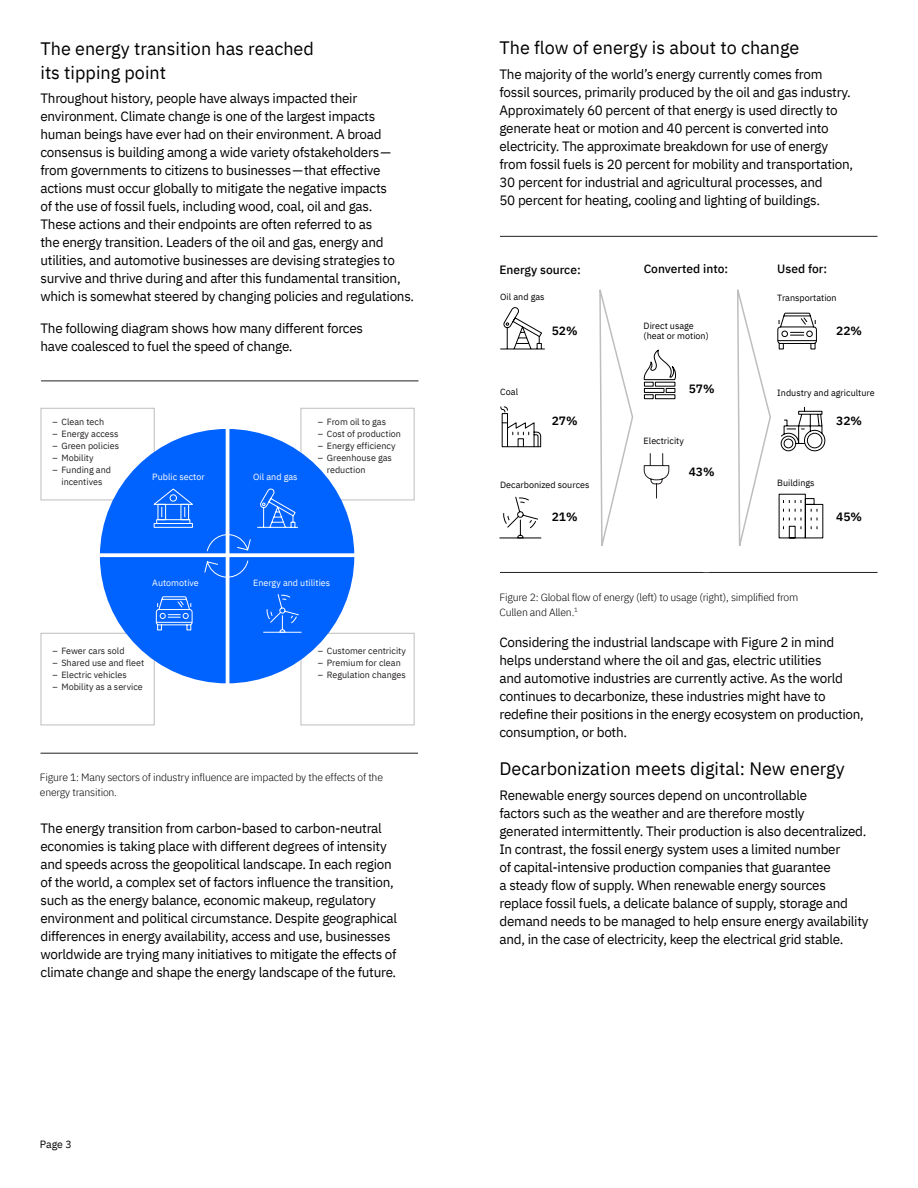
<style>
.page{position:relative;width:918px;height:1188px;background:#fff}
.page>*{position:absolute;margin:0;border:0;box-sizing:border-box;transform-origin:0 0}
.t1{font:18px/24px "IBM Plex Sans";color:#000}
.t2{font:13.5px/18px "IBM Plex Sans";letter-spacing:-.02em;color:#000}
.t3{font:500 12px "IBM Plex Sans";color:#000}
.t4{font:600 12px "IBM Plex Sans";color:#000}
.t5{font:300 10.5px/15px "IBM Plex Sans";letter-spacing:-.02em;color:#000}
.t6{font:10.5px "IBM Plex Sans";color:#000}
.t7{font:9px/12px "IBM Plex Sans";color:#231f20}
.t8{font:9px "IBM Plex Sans";color:#000}
.t9{font:9px "IBM Plex Sans";color:#fff}
</style>
<div class="page">
<svg style="left:40px;top:407px;width:375px;height:319px"></svg>
<div style="left:655px;top:394px;width:20px;height:5px;border:1px solid #000"></div>
<div style="left:644px;top:394px;width:10px;height:5px;border:1px solid #000"></div>
<hr style="left:500px;top:572px;width:378px;height:1px;background:#231f20">
<hr style="left:40px;top:753px;width:378px;height:1px;background:#231f20">
<hr style="left:41px;top:381px;width:377px;height:1px;background:#231f20">
<hr style="left:500px;top:236px;width:377px;height:1px;background:#231f20">
<div style="left:100px;top:429px;width:254px;height:254px;background:#0062ff;border-radius:50%"></div>
<svg style="left:97px;top:553px;width:259px;height:4px"></svg>
<hr style="left:226px;top:427px;width:3px;height:258px;background:#fff">
<svg style="left:153px;top:488px;width:40px;height:40px"></svg>
<svg style="left:155px;top:596px;width:38px;height:35px"></svg>
<svg style="left:263px;top:594px;width:39px;height:39px"></svg>
<svg style="left:204px;top:488px;width:95px;height:91px"></svg>
<svg style="left:599px;top:289px;width:35px;height:257px"></svg>
<svg style="left:500px;top:307px;width:45px;height:43px"></svg>
<svg style="left:643px;top:349px;width:33px;height:44px"></svg>
<svg style="left:500px;top:406px;width:42px;height:42px"></svg>
<svg style="left:643px;top:453px;width:27px;height:46px"></svg>
<svg style="left:737px;top:289px;width:89px;height:257px"></svg>
<svg style="left:499px;top:496px;width:43px;height:43px"></svg>
<h4 class="t1" style="left:40px;top:35px;width:275px">The energy transition has reached its tipping point</h4>
<p class="t2" style="left:40px;top:88px;width:375px">Throughout history, people have always impacted their environment. Climate change is one of the largest impacts human beings have ever had on their environment. A broad consensus is building among a wide variety ofstakeholders— from governments to citizens to businesses—that effective actions must occur globally to mitigate the negative impacts<br>of the use of fossil fuels, including wood, coal, oil and gas.<br>These actions and their endpoints are often referred to as<br>the energy transition. Leaders of the oil and gas, energy and utilities, and automotive businesses are devising strategies to survive and thrive during and after this fundamental transition, which is somewhat steered by changing policies and regulations.</p>
<p class="t2" style="left:40px;top:318px;width:324px">The following diagram shows how many different forces have coalesced to fuel the speed of change.</p>
<p class="t7" style="left:52px;top:415px;width:53px">– Clean tech</p>
<p class="t7" style="left:52px;top:427px;width:68px">– Energy access</p>
<p class="t7" style="left:52px;top:439px;width:68px">– Green policies</p>
<p class="t7" style="left:52px;top:451px;width:43px">– Mobility</p>
<p class="t7" style="left:52px;top:463px;width:60px;text-align:center">– Funding and incentives</p>
<p class="t9" style="left:152px;top:470px;width:54px">Public sector</p>
<p class="t9" style="left:253px;top:470px;width:46px">Oil and gas</p>
<p class="t7" style="left:318px;top:415px;width:70px">– From oil to gas</p>
<p class="t7" style="left:318px;top:427px;width:85px">– Cost of production</p>
<p class="t7" style="left:318px;top:439px;width:79px">– Energy efficiency</p>
<p class="t7" style="left:327px;top:451px;width:67px;text-indent:-9px">– Greenhouse gas reduction</p>
<p class="t9" style="left:152px;top:576px;width:48px">Automotive</p>
<p class="t9" style="left:253px;top:576px;width:79px">Energy and utilities</p>
<p class="t7" style="left:52px;top:644px;width:74px">– Fewer cars sold</p>
<p class="t7" style="left:52px;top:656px;width:93px">– Shared use and fleet</p>
<p class="t7" style="left:52px;top:668px;width:76px">– Electric vehicles</p>
<p class="t7" style="left:52px;top:680px;width:92px">– Mobility as a service</p>
<p class="t7" style="left:318px;top:644px;width:90px">– Customer centricity</p>
<p class="t7" style="left:318px;top:656px;width:84px">– Premium for clean</p>
<p class="t7" style="left:318px;top:668px;width:89px">– Regulation changes</p>
<p class="t5" style="left:40px;top:769px;width:345px">Figure 1: Many sectors of industry influence are impacted by the effects of the energy transition.</p>
<p class="t2" style="left:40px;top:819px;width:358px">The energy transition from carbon-based to carbon-neutral economies is taking place with different degrees of intensity and speeds across the geopolitical landscape. In each region of the world, a complex set of factors influence the transition, such as the energy balance, economic makeup, regulatory environment and political circumstance. Despite geographical differences in energy availability, access and use, businesses worldwide are trying many initiatives to mitigate the effects of climate change and shape the energy landscape of the future.</p>
<p class="t6" style="left:40px;top:1136px;width:33px">Page 3</p>
<h4 class="t1" style="left:500px;top:34px;width:301px">The flow of energy is about to change</h4>
<p class="t2" style="left:500px;top:64px;width:355px">The majority of the world’s energy currently comes from fossil sources, primarily produced by the oil and gas industry.<br>Approximately 60 percent of that energy is used directly to generate heat or motion and 40 percent is converted into electricity. The approximate breakdown for use of energy from fossil fuels is 20 percent for mobility and transportation, 30 percent for industrial and agricultural processes, and<br>50 percent for heating, cooling and lighting of buildings.</p>
<p class="t3" style="left:500px;top:260px;width:83px">Energy source:</p>
<p class="t3" style="left:644px;top:259px;width:86px">Converted into:</p>
<p class="t3" style="left:777px;top:259px;width:51px">Used for:</p>
<p class="t8" style="left:500px;top:290px;width:46px">Oil and gas</p>
<p class="t8" style="left:777px;top:290px;width:61px">Transportation</p>
<p class="t8" style="left:644px;top:319px;width:52px">Direct usage</p>
<p class="t4" style="left:552px;top:321px;width:27px">52%</p>
<p class="t4" style="left:836px;top:321px;width:27px">22%</p>
<p class="t8" style="left:644px;top:329px;width:67px">(heat or motion)</p>
<p class="t8" style="left:500px;top:385px;width:19px">Coal</p>
<p class="t4" style="left:689px;top:379px;width:27px">57%</p>
<p class="t8" style="left:777px;top:386px;width:99px">Industry and agriculture</p>
<p class="t4" style="left:552px;top:412px;width:27px">27%</p>
<p class="t4" style="left:836px;top:412px;width:27px">32%</p>
<p class="t8" style="left:644px;top:434px;width:42px">Electricity</p>
<p class="t4" style="left:689px;top:462px;width:27px">43%</p>
<p class="t8" style="left:500px;top:478px;width:91px">Decarbonized sources</p>
<p class="t8" style="left:777px;top:476px;width:39px">Buildings</p>
<p class="t4" style="left:552px;top:507px;width:27px">21%</p>
<p class="t4" style="left:836px;top:507px;width:27px">45%</p>
<p class="t5" style="left:500px;top:589px;width:300px">Figure 2: Global flow of energy (left) to usage (right), simplified from</p>
<p class="t5" style="left:500px;top:604px;width:80px">Cullen and Allen.<sup>1</sup></p>
<p class="t2" style="left:500px;top:633px;width:345px">Considering the industrial landscape with Figure 2 in mind helps understand where the oil and gas, electric utilities and automotive industries are currently active. As the world continues to decarbonize, these industries might have to</p>
<p class="t2" style="left:500px;top:705px;width:366px">redefine their positions in the energy ecosystem on production,</p>
<p class="t2" style="left:500px;top:723px;width:129px">consumption, or both.</p>
<h4 class="t1" style="left:500px;top:755px;width:347px">Decarbonization meets digital: New energy</h4>
<p class="t2" style="left:500px;top:785px;width:371px">Renewable energy sources depend on uncontrollable<br>factors such as the weather and are therefore mostly<br>generated intermittently. Their production is also decentralized.<br>In contrast, the fossil energy system uses a limited number<br>of capital-intensive production companies that guarantee<br>a steady flow of supply. When renewable energy sources replace fossil fuels, a delicate balance of supply, storage and demand needs to be managed to help ensure energy availability and, in the case of electricity, keep the electrical grid stable.</p>
</div>
